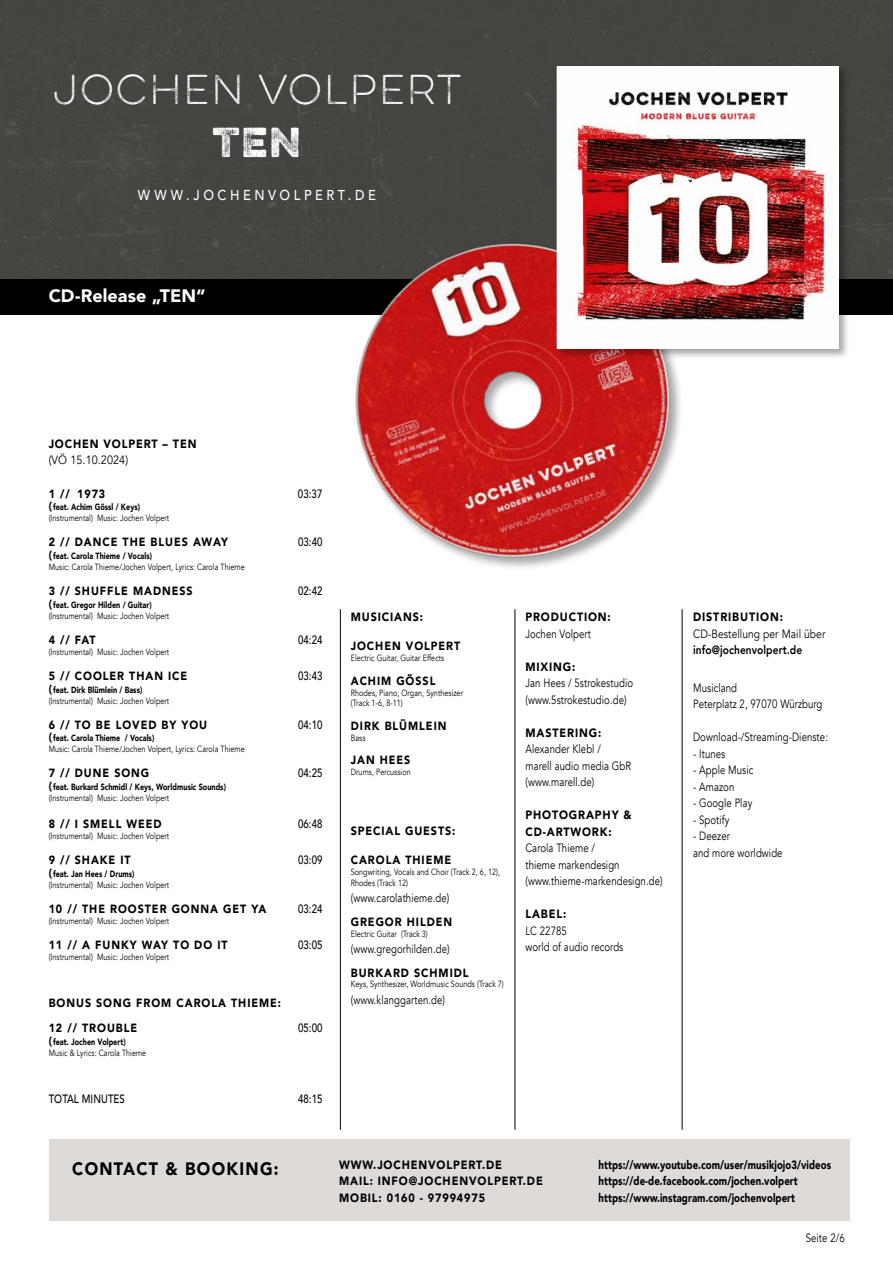
<style>
.page{position:relative;width:893px;height:1263px;background:#fff}
.page>*{position:absolute;margin:0;border:0;box-sizing:border-box;transform-origin:0 0}
.t1{font:100 37.5px "Eveleth";letter-spacing:.05em;color:#fff}
.t2{font:300 37.5px "Eveleth";color:#fff}
.t3{font:900 18px "Avenir";letter-spacing:.08em;color:#000;scale:.9 1}
.t4{font:900 18px "Avenir";color:#fff}
.t5{font:500 14.25px "Avenir LT Std";letter-spacing:.28em;color:#fff;scale:.9 1}
.t6{font:12px/16.5px "Avenir";letter-spacing:.01em;color:#000;scale:.8 1}
.t7{font:900 12px/16.5px "Avenir";letter-spacing:.08em;color:#000;scale:.9 1}
.t8{font:900 12px/16.5px "Avenir";letter-spacing:.01em;color:#000;scale:.8 1}
.t9{font:500 12px "Avenir";letter-spacing:.01em;color:#000;scale:.8 1}
.t10{font:12px "Avenir";letter-spacing:.01em;color:#000;scale:.85 1}
.t11{font:800 12px "Avenir";letter-spacing:.01em;color:#000;scale:.85 1}
.t12{font:12px "Avenir";letter-spacing:.01em;color:#000;scale:.9 1}
.t13{font:900 11.85px/25.2px "Avenir";letter-spacing:.09em;color:#000;scale:.9 1}
.t14{font:9px/10.8px "Avenir";letter-spacing:.01em;color:#000;scale:.8 1}
.t15{font:900 9px/10.8px "Avenir";letter-spacing:.01em;color:#000;scale:.8 1}
.s1{font-weight:900;font-size:11.85px}
.s2{font-weight:900}
.s3{font-size:11.85px}
.s4{font-weight:400}
</style>
<div class="page">
<div style="left:0;top:0;width:893px;height:280px;background:#454440"></div>
<div style="left:0;top:280px;width:893px;height:35px;background:#000"></div>
<hr style="left:340px;top:609px;width:1px;height:521px;background:#000">
<hr style="left:682px;top:609px;width:1px;height:521px;background:#000">
<hr style="left:515px;top:609px;width:1px;height:521px;background:#000">
<div style="left:49px;top:1140px;width:800px;height:81px;background:#dddad8"></div>
<img style="left:302px;top:191px;width:381px;height:434px">
<div style="left:555px;top:64px;width:295px;height:296px;background:#000;opacity:.35"></div>
<img style="left:559px;top:68px;width:278px;height:279px">
<h1 class="t1" style="left:53px;top:64px;width:410px">JOCHEN VOLPERt</h1>
<h1 class="t2" style="left:213px;top:113px;width:89px">TEN</h1>
<h3 class="t5" style="left:138px;top:187px;width:266px">WWW.JOCHENVOLPERT.DE</h3>
<h2 class="t4" style="left:49px;top:281px;width:158px">CD-Release „TEN“</h2>
<h3 class="t7" style="left:49px;top:435px;width:166px">JOCHEN VOLPERT – TEN</h3>
<h3 class="t12" style="left:49px;top:453px;width:90px">(VÖ 15.10.2024)</h3>
<h3 class="t13" style="left:49px;top:480px;width:64px">1 // 1973</h3>
<h3 class="t9" style="left:298px;top:483px;width:32px">03:37</h3>
<p class="t14" style="left:49px;top:502px;width:152px"><span class="s1">(</span><span class="s2">feat. Achim Gössl / Keys) </span>(Instrumental) Music: Jochen Volpert</p>
<h3 class="t13" style="left:49px;top:529px;width:201px">2 // DANCE THE BLUES AWAY</h3>
<h3 class="t9" style="left:298px;top:532px;width:32px">03:40</h3>
<p class="t14" style="left:49px;top:551px;width:247px"><span class="s1">(</span><span class="s2">feat. Carola Thieme / Vocals)<br></span>Music: Carola Thieme/Jochen Volpert, Lyrics: Carola Thieme</p>
<h3 class="t13" style="left:49px;top:578px;width:161px">3 // SHUFFLE MADNESS</h3>
<h3 class="t9" style="left:298px;top:581px;width:32px">02:42</h3>
<p class="t14" style="left:49px;top:600px;width:152px"><span class="s1">(</span><span class="s2">feat. Gregor Hilden / Guitar) </span>(Instrumental) Music: Jochen Volpert</p>
<h3 class="t13" style="left:49px;top:627px;width:54px">4 // FAT</h3>
<h3 class="t9" style="left:298px;top:629px;width:32px">04:24</h3>
<p class="t14" style="left:49px;top:646px;width:152px">(Instrumental) Music: Jochen Volpert</p>
<h3 class="t13" style="left:49px;top:663px;width:156px">5 // COOLER THAN ICE</h3>
<h3 class="t9" style="left:298px;top:665px;width:32px">03:43</h3>
<p class="t14" style="left:49px;top:684px;width:152px"><span class="s1">(</span><span class="s2">feat. Dirk Blümlein / Bass) </span>(Instrumental) Music: Jochen Volpert</p>
<h3 class="t13" style="left:49px;top:711px;width:178px">6 // TO BE LOVED BY YOU</h3>
<h3 class="t9" style="left:298px;top:714px;width:32px">04:10</h3>
<p class="t14" style="left:49px;top:733px;width:247px"><span class="s1">(</span><span class="s2">feat. Carola Thieme / Vocals)<br></span>Music: Carola Thieme/Jochen Volpert, Lyrics: Carola Thieme</p>
<h3 class="t13" style="left:49px;top:760px;width:113px">7 // DUNE SONG</h3>
<h3 class="t9" style="left:298px;top:763px;width:32px">04:25</h3>
<p class="t15" style="left:49px;top:781px;width:223px"><span class="s3">(</span>feat. Burkard Schmidl / Keys, Worldmusic Sounds) <span class="s4">(Instrumental) Music: Jochen Volpert</span></p>
<h3 class="t13" style="left:49px;top:811px;width:127px">8 // I SMELL WEED</h3>
<h3 class="t9" style="left:298px;top:814px;width:32px">06:48</h3>
<p class="t14" style="left:49px;top:831px;width:152px">(Instrumental) Music: Jochen Volpert</p>
<h3 class="t13" style="left:49px;top:847px;width:93px">9 // SHAKE IT</h3>
<h3 class="t9" style="left:298px;top:850px;width:32px">03:09</h3>
<p class="t14" style="left:49px;top:869px;width:152px"><span class="s1">(</span><span class="s2">feat. Jan Hees / Drums) </span>(Instrumental) Music: Jochen Volpert</p>
<h3 class="t13" style="left:49px;top:896px;width:243px">10 // THE ROOSTER GONNA GET YA</h3>
<h3 class="t9" style="left:298px;top:898px;width:32px">03:24</h3>
<p class="t14" style="left:49px;top:915px;width:152px">(Instrumental) Music: Jochen Volpert</p>
<h3 class="t13" style="left:49px;top:932px;width:200px">11 // A FUNKY WAY TO DO IT</h3>
<h3 class="t9" style="left:298px;top:934px;width:32px">03:05</h3>
<p class="t14" style="left:49px;top:951px;width:152px">(Instrumental) Music: Jochen Volpert</p>
<h3 class="t13" style="left:49px;top:990px;width:260px">BONUS SONG FROM CAROLA THIEME:<br>12 // TROUBLE</h3>
<h3 class="t9" style="left:298px;top:1018px;width:32px">05:00</h3>
<p class="t14" style="left:49px;top:1037px;width:124px"><span class="s1">(</span><span class="s2">feat. Jochen Volpert)<br></span>Music &amp; Lyrics: Carola Thieme</p>
<h3 class="t9" style="left:49px;top:1089px;width:97px">TOTAL MINUTES</h3>
<h3 class="t9" style="left:298px;top:1089px;width:32px">48:15</h3>
<h3 class="t7" style="left:351px;top:608px;width:82px">MUSICIANS:</h3>
<h3 class="t13" style="left:351px;top:633px;width:123px">JOCHEN VOLPERT</h3>
<p class="t14" style="left:351px;top:653px;width:118px">Electric Guitar, Guitar Effects</p>
<h3 class="t13" style="left:351px;top:668px;width:96px">ACHIM GÖSSL</h3>
<p class="t14" style="left:351px;top:687px;width:142px">Rhodes, Piano, Organ, Synthesizer (Track 1-6, 8-11)</p>
<h3 class="t13" style="left:351px;top:713px;width:108px">DIRK BLÜMLEIN</h3>
<p class="t14" style="left:351px;top:732px;width:20px">Bass</p>
<h3 class="t13" style="left:351px;top:747px;width:68px">JAN HEES</h3>
<p class="t14" style="left:351px;top:767px;width:76px">Drums, Percussion</p>
<h3 class="t7" style="left:351px;top:822px;width:118px">SPECIAL GUESTS:</h3>
<h3 class="t13" style="left:351px;top:847px;width:113px">CAROLA THIEME</h3>
<p class="t14" style="left:351px;top:866px;width:188px">Songwriting, Vocals and Choir (Track 2, 6, 12),<br>Rhodes (Track 12)</p>
<h3 class="t6" style="left:351px;top:890px;width:125px">(www.carolathieme.de)</h3>
<h3 class="t13" style="left:351px;top:909px;width:114px">GREGOR HILDEN</h3>
<p class="t14" style="left:351px;top:928px;width:98px">Electric Guitar (Track 3)</p>
<h3 class="t6" style="left:351px;top:941px;width:125px">(www.gregorhilden.de)</h3>
<h3 class="t13" style="left:351px;top:959px;width:132px">BURKARD SCHMIDL</h3>
<p class="t14" style="left:351px;top:979px;width:193px">Keys, Synthesizer, Worldmusic Sounds (Track 7)</p>
<h3 class="t6" style="left:351px;top:992px;width:119px">(www.klanggarten.de)</h3>
<h3 class="t7" style="left:525px;top:608px;width:96px">PRODUCTION:</h3>
<h3 class="t6" style="left:525px;top:625px;width:83px">Jochen Volpert</h3>
<h3 class="t7" style="left:525px;top:658px;width:57px">MIXING:</h3>
<h3 class="t6" style="left:525px;top:675px;width:136px">Jan Hees / 5strokestudio (www.5strokestudio.de)</h3>
<h3 class="t7" style="left:525px;top:724px;width:86px">MASTERING:</h3>
<h3 class="t6" style="left:525px;top:741px;width:134px">Alexander Klebl /<br>marell audio media GbR (www.marell.de)</h3>
<h3 class="t7" style="left:525px;top:806px;width:120px">PHOTOGRAPHY &amp;<br>CD-ARTWORK:</h3>
<h3 class="t6" style="left:525px;top:840px;width:173px">Carola Thieme /<br>thieme markendesign (www.thieme-markendesign.de)</h3>
<h3 class="t7" style="left:525px;top:905px;width:47px">LABEL:</h3>
<h3 class="t6" style="left:525px;top:922px;width:124px">LC 22785<br>world of audio records</h3>
<h3 class="t7" style="left:693px;top:608px;width:101px">DISTRIBUTION:</h3>
<h3 class="t10" style="left:693px;top:626px;width:157px">CD-Bestellung per Mail über</h3>
<h3 class="t11" style="left:693px;top:641px;width:130px">info@jochenvolpert.de</h3>
<h3 class="t6" style="left:693px;top:679px;width:163px">Musicland<br>Peterplatz 2, 97070 Würzburg</h3>
<h3 class="t6" style="left:693px;top:729px;width:170px">Download-/Streaming-Dienste:</h3>
<h3 class="t6" style="left:693px;top:745px;width:42px">- Itunes</h3>
<h3 class="t6" style="left:693px;top:762px;width:77px">- Apple Music</h3>
<h3 class="t6" style="left:693px;top:778px;width:53px">- Amazon</h3>
<h3 class="t6" style="left:693px;top:795px;width:76px">- Google Play</h3>
<h3 class="t6" style="left:693px;top:811px;width:47px">- Spotify</h3>
<h3 class="t6" style="left:693px;top:828px;width:113px">- Deezer<br>and more worldwide</h3>
<h2 class="t3" style="left:72px;top:1153px;width:231px">CONTACT &amp; BOOKING:</h2>
<h3 class="t7" style="left:339px;top:1156px;width:228px">WWW.JOCHENVOLPERT.DE<br>MAIL: INFO@JOCHENVOLPERT.DE<br>MOBIL: 0160 - 97994975</h3>
<h3 class="t8" style="left:598px;top:1156px;width:292px">https://www.youtube.com/user/musikjojo3/videos https://de-de.facebook.com/jochen.volpert https://www.instagram.com/jochenvolpert</h3>
<h3 class="t6" style="left:806px;top:1230px;width:50px">Seite 2/6</h3>
</div>
